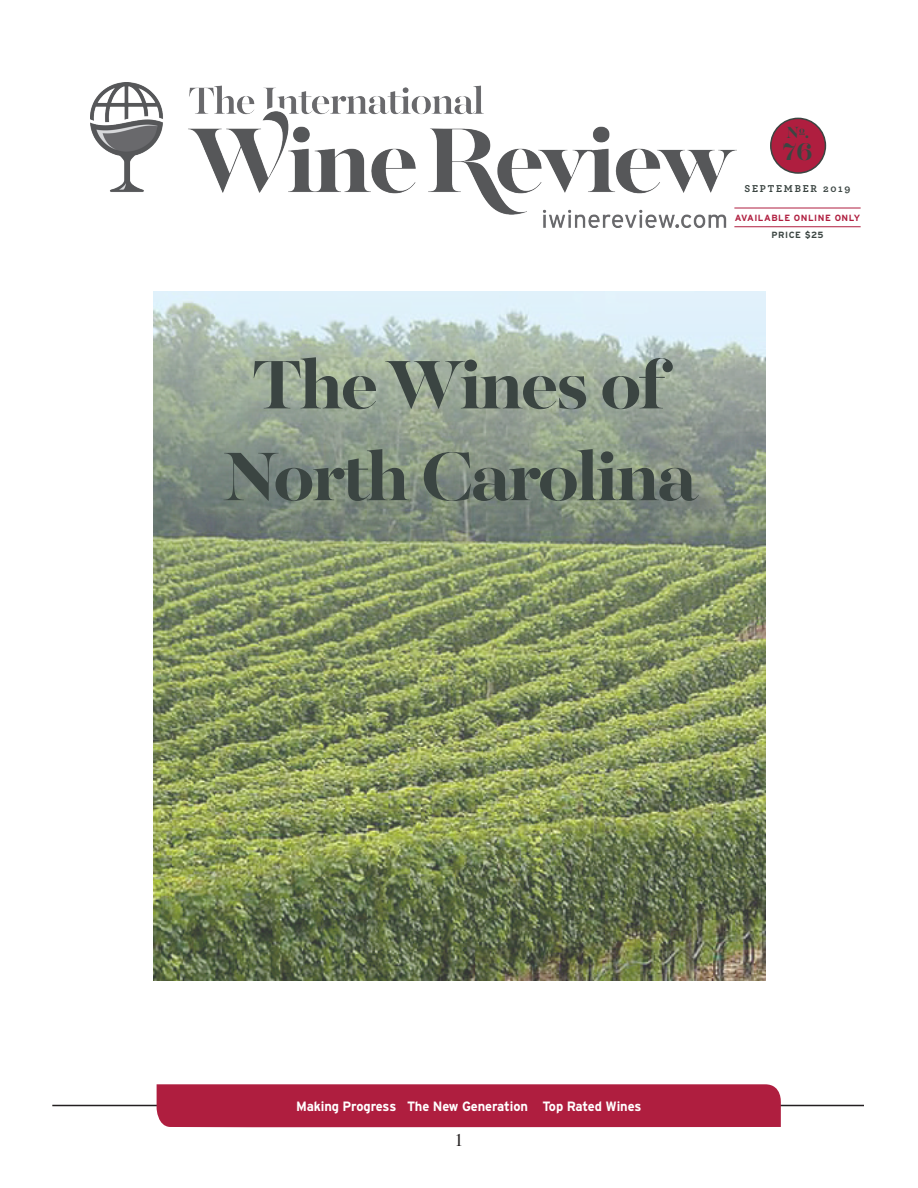
<style>
.page{position:relative;width:918px;height:1188px;background:#fff}
.page>*{position:absolute;margin:0;border:0;box-sizing:border-box;transform-origin:0 0}
.t1{font:700 76.5px/91.8px "Majesti Banner";letter-spacing:-.04em;color:#3b4542;text-align:center}
.t2{font:700 27px "Majesti Banner";color:#3b4542}
.t3{font:700 18px "Majesti Banner";color:#3b4542}
.t4{font:18px "Times LT Std";color:#231f20}
.t5{font:700 13.5px "Interstate";letter-spacing:-.01em;color:#fff;scale:.96 1}
.t6{font:700 10.5px "Archer Pro";letter-spacing:.17em;color:#3b4542}
.t7{font:700 9px "Interstate";letter-spacing:.06em;color:#af1e3f}
.t8{font:700 9px "Interstate";letter-spacing:.06em;color:#3b4542}
</style>
<div class="page">
<hr style="left:52px;top:1105px;width:812px;height:1px;background:#231f20">
<img style="left:154px;top:292px;width:611px;height:688px">
<div style="left:157px;top:1084px;width:625px;height:44px;background:#af1e3f"></div>
<div style="left:771px;top:118px;width:54px;height:55px;background:#af1e3f;border-radius:50%"></div>
<div style="left:770px;top:118px;width:56px;height:56px;border:2px solid #3b4542;border-radius:50%"></div>
<hr style="left:734px;top:208px;width:127px;height:1px;background:#af1e3f">
<hr style="left:734px;top:226px;width:127px;height:1px;background:#af1e3f">
<img style="left:91px;top:82px;width:645px;height:145px">
<h3 class="t3" style="left:786px;top:120px;width:25px">N<sup>o</sup>.</h3>
<h2 class="t2" style="left:783px;top:134px;width:32px">76</h2>
<p class="t6" style="left:744px;top:181px;width:108px">SEPTEMBER 2019</p>
<p class="t7" style="left:735px;top:213px;width:127px">AVAILABLE ONLINE ONLY</p>
<p class="t8" style="left:771px;top:230px;width:54px">PRICE $25</p>
<h1 class="t1" style="left:223px;top:345px;width:476px">The Wines of<br>North Carolina</h1>
<p class="t5" style="left:296px;top:1099px;width:361px">Making Progress The New Generation Top Rated Wines</p>
<h3 class="t4" style="left:454px;top:1130px;width:10px">1</h3>
</div>
